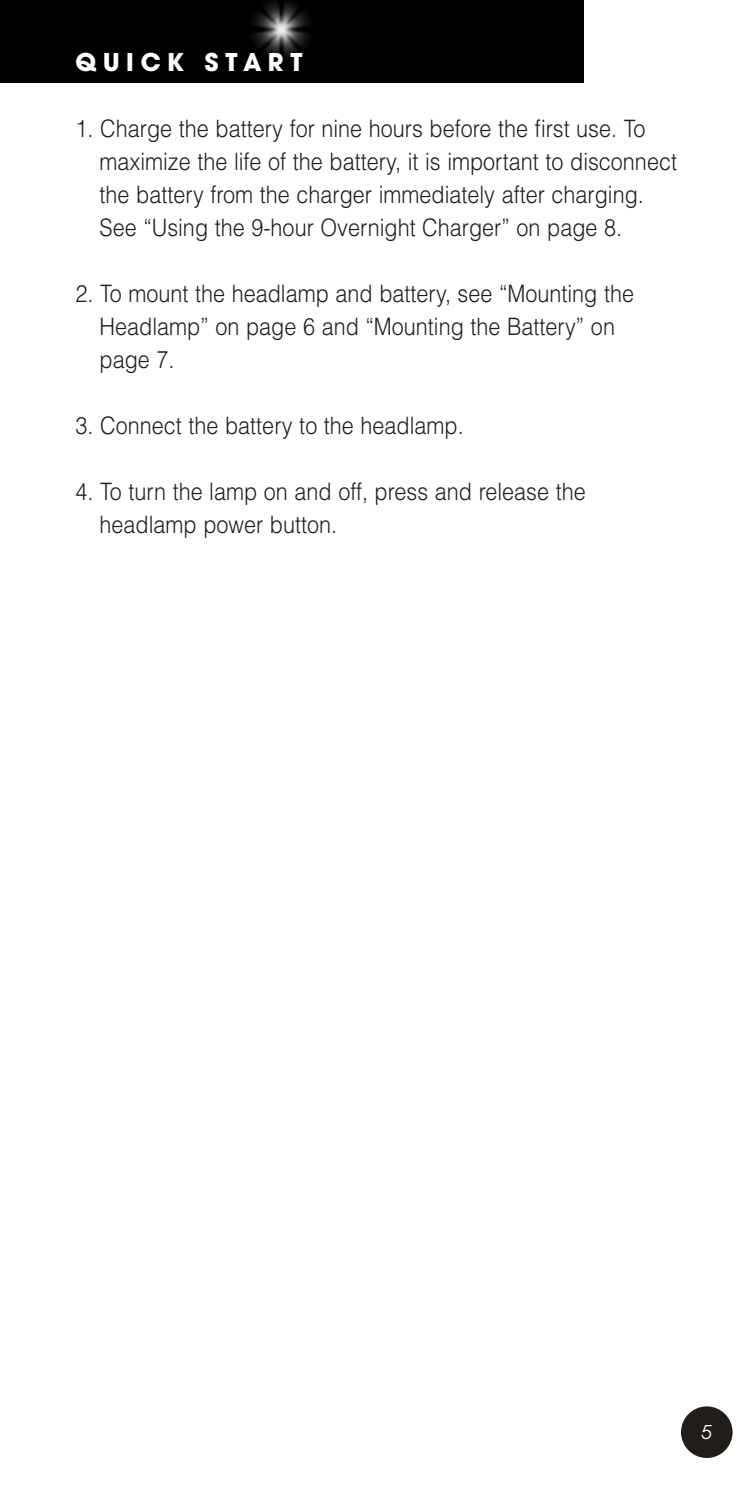
<style>
.page{position:relative;width:756px;height:1512px;background:#fff}
.page>*{position:absolute;margin:0;border:0;box-sizing:border-box;transform-origin:0 0}
.t1{font:700 27px "Avant Garde Md ITC";letter-spacing:.25em;color:#fff}
.t2{font:300 24px/33px "Helvetica";color:#211e1a;scale:.9 1}
.t3{font:italic 21px "Avant Garde ITC";color:#fff}
</style>
<div class="page">
<div style="left:681px;top:1406px;width:52px;height:52px;background:#211e1a;border-radius:50%"></div>
<div style="left:0;top:0;width:584px;height:82px;background:#000"></div>
<p class="t1" style="left:76px;top:53px;width:229px">QUICK START</p>
<p class="t2" style="left:100px;top:113px;width:643px;text-indent:-24px">1. Charge the battery for nine hours before the first use. To maximize the life of the battery, it is important to disconnect the battery from the charger immediately after charging.<br>See “Using the 9-hour Overnight Charger” on page 8.</p>
<p class="t2" style="left:100px;top:278px;width:595px;text-indent:-24px">2. To mount the headlamp and battery, see “Mounting the<br>Headlamp” on page 6 and “Mounting the Battery” on page 7.</p>
<p class="t2" style="left:76px;top:410px;width:433px">3. Connect the battery to the headlamp.</p>
<p class="t2" style="left:100px;top:476px;width:542px;text-indent:-24px">4. To turn the lamp on and off, press and release the headlamp power button.</p>
<p class="t3" style="left:702px;top:1425px;width:12px">5</p>
</div>
